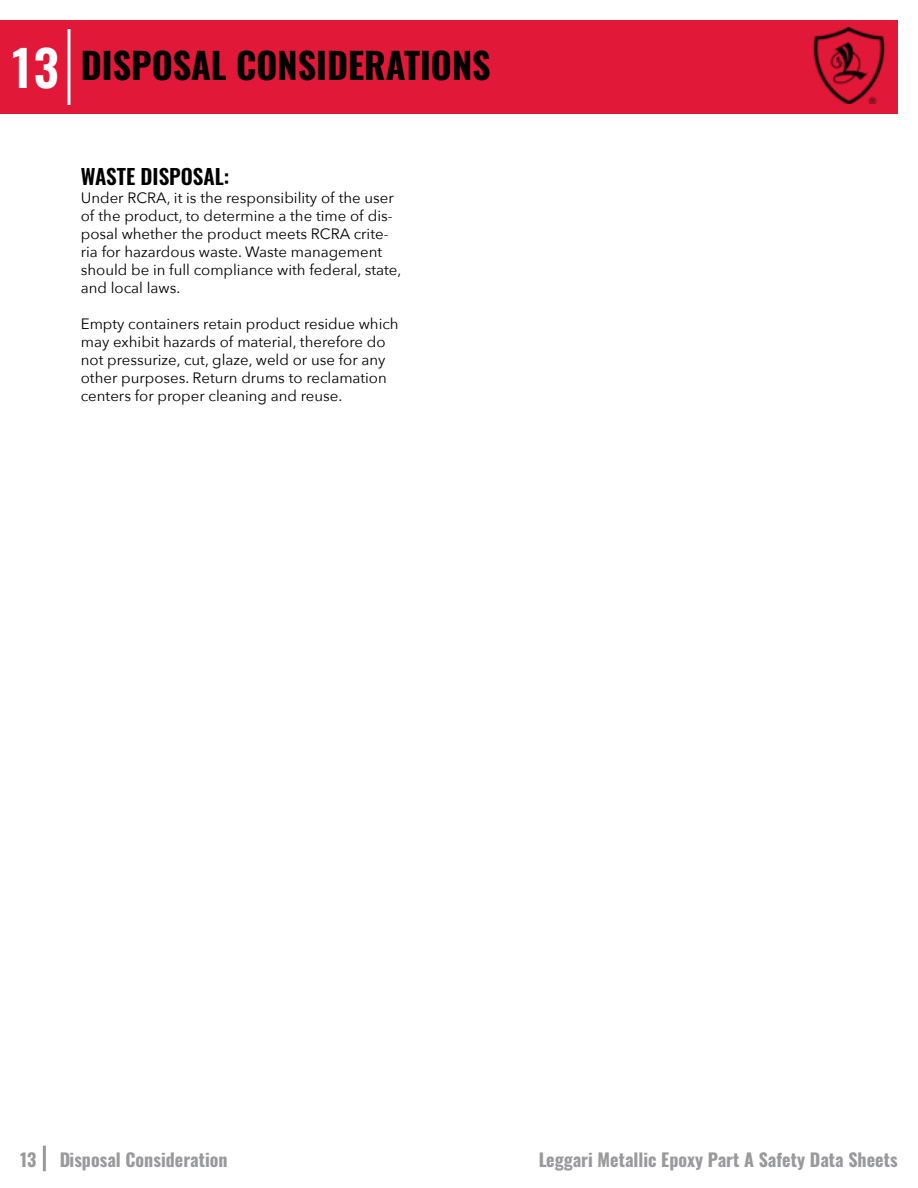
<style>
.page{position:relative;width:918px;height:1188px;background:#fff}
.page>*{position:absolute;margin:0;border:0;box-sizing:border-box;transform-origin:0 0}
.section_numbers{font:600 49.5px "Oswald";color:#fff}
.section_headings{font:700 36px "Oswald";color:#000}
.sub_header_black{font:600 21px "Oswald";color:#000}
.t1{font:700 18px "Oswald";color:#6d6e71}
.big_body_sections{font:15px/18px "Avenir Next";color:#000}
</style>
<div class="page">
<div style="left:43px;top:1146px;width:3px;height:25px;background:#6d6e71;border:2px solid #6d6e71"></div>
<div style="left:0;top:20px;width:898px;height:94px;background:#e11837"></div>
<div style="left:68px;top:29px;width:2px;height:76px;border:2px solid #fff"></div>
<img style="left:813px;top:28px;width:72px;height:76px">
<p class="section_numbers" style="left:12px;top:42px;width:48px">13</p>
<p class="section_headings" style="left:81px;top:46px;width:411px">DISPOSAL CONSIDERATIONS</p>
<p class="sub_header_black" style="left:81px;top:165px;width:150px">WASTE DISPOSAL:</p>
<p class="big_body_sections" style="left:81px;top:188px;width:322px">Under RCRA, it is the responsibility of the user of the product, to determine a the time of dis&shy;posal whether the product meets RCRA crite&shy;ria for hazardous waste. Waste management should be in full compliance with federal, state, and local laws.</p>
<p class="big_body_sections" style="left:81px;top:314px;width:319px">Empty containers retain product residue which may exhibit hazards of material, therefore do not pressurize, cut, glaze, weld or use for any other purposes. Return drums to reclamation centers for proper cleaning and reuse.</p>
<p class="t1" style="left:20px;top:1150px;width:18px">13</p>
<p class="t1" style="left:538px;top:1150px;width:361px">Leggari Metallic Epoxy Part A Safety Data Sheets</p>
<p class="t1" style="left:59px;top:1150px;width:170px">Disposal Consideration</p>
</div>
